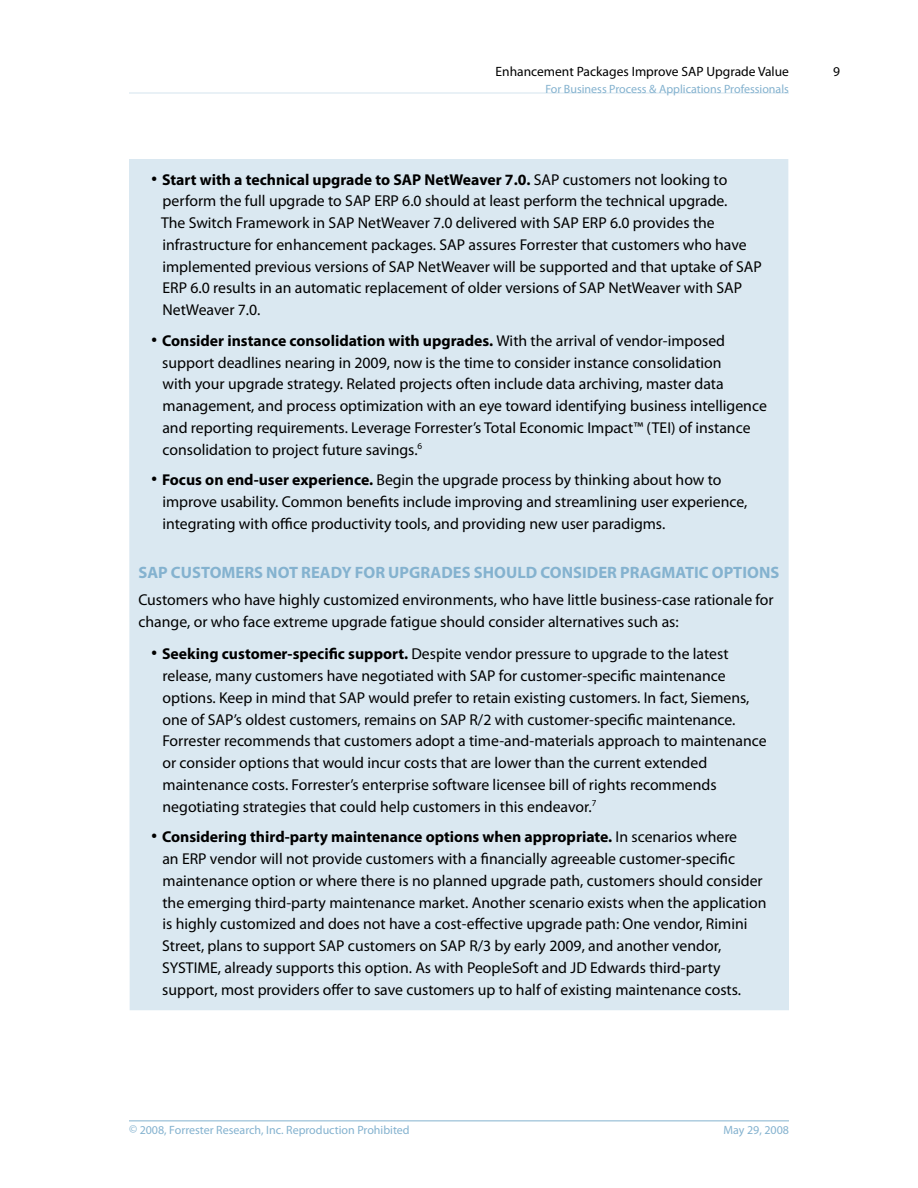
<style>
.page{position:relative;width:918px;height:1188px;background:#fff}
.page>*{position:absolute;margin:0;border:0;box-sizing:border-box;transform-origin:0 0}
.t1{font:700 16.5px "Myriad Pro";letter-spacing:.005em;color:#84b2cf}
.t2{font:15.75px/21.8px "Myriad Pro";color:#000}
.t3{font:13.5px "Myriad Pro";color:#000}
.t4{font:12px "Myriad Pro";color:#84b2cf}
.s1{font-weight:700;font-size:24px}
.s2{font-weight:700}
</style>
<div class="page">
<hr style="left:129px;top:1120px;width:660px;height:1px;background:#84b2cf">
<hr style="left:129px;top:93px;width:660px;height:1px;background:#d4e4ee">
<div style="left:129px;top:159px;width:660px;height:851px;background:#dae8f1"></div>
<p class="t3" style="left:496px;top:64px;width:295px">Enhancement Packages Improve SAP Upgrade Value</p>
<p class="t4" style="left:545px;top:82px;width:245px">For Business Process &amp; Applications Professionals</p>
<p class="t2" style="left:161px;top:169px;width:602px;text-indent:-10px"><span class="s1">·</span> <span class="s2">Start with a technical upgrade to SAP NetWeaver 7.0.</span> SAP customers not looking to perform the full upgrade to SAP ERP 6.0 should at least perform the technical upgrade.<br>The Switch Framework in SAP NetWeaver 7.0 delivered with SAP ERP 6.0 provides the infrastructure for enhancement packages. SAP assures Forrester that customers who have implemented previous versions of SAP NetWeaver will be supported and that uptake of SAP ERP 6.0 results in an automatic replacement of older versions of SAP NetWeaver with SAP NetWeaver 7.0.</p>
<p class="t2" style="left:162px;top:330px;width:606px;text-indent:-11px"><span class="s1">·</span> <span class="s2">Consider instance consolidation with upgrades.</span> With the arrival of vendor-imposed support deadlines nearing in 2009, now is the time to consider instance consolidation<br>with your upgrade strategy. Related projects often include data archiving, master data management, and process optimization with an eye toward identifying business intelligence and reporting requirements. Leverage Forrester’s Total Economic Impact™ (TEI) of instance consolidation to project future savings.<sup>6</sup></p>
<p class="t2" style="left:163px;top:469px;width:586px;text-indent:-11px"><span class="s1">·</span> <span class="s2">Focus on end-user experience.</span> Begin the upgrade process by thinking about how to improve usability. Common benefits include improving and streamlining user experience, integrating with office productivity tools, and providing new user paradigms.</p>
<p class="t1" style="left:138px;top:563px;width:642px">SAP CUSTOMERS NOT READY FOR UPGRADES SHOULD CONSIDER PRAGMATIC OPTIONS</p>
<p class="t2" style="left:138px;top:589px;width:637px">Customers who have highly customized environments, who have little business-case rationale for change, or who face extreme upgrade fatigue should consider alternatives such as:</p>
<p class="t2" style="left:162px;top:643px;width:606px;text-indent:-11px"><span class="s1">·</span> <span class="s2">Seeking customer-specific support.</span> Despite vendor pressure to upgrade to the latest release, many customers have negotiated with SAP for customer-specific maintenance options. Keep in mind that SAP would prefer to retain existing customers. In fact, Siemens, one of SAP’s oldest customers, remains on SAP R/2 with customer-specific maintenance.<br>Forrester recommends that customers adopt a time-and-materials approach to maintenance or consider options that would incur costs that are lower than the current extended maintenance costs. Forrester’s enterprise software licensee bill of rights recommends negotiating strategies that could help customers in this endeavor.<sup>7</sup></p>
<p class="t2" style="left:162px;top:826px;width:606px;text-indent:-11px"><span class="s1">·</span> <span class="s2">Considering third-party maintenance options when appropriate.</span> In scenarios where<br>an ERP vendor will not provide customers with a financially agreeable customer-specific maintenance option or where there is no planned upgrade path, customers should consider the emerging third-party maintenance market. Another scenario exists when the application is highly customized and does not have a cost-effective upgrade path: One vendor, Rimini Street, plans to support SAP customers on SAP R/3 by early 2009, and another vendor, SYSTIME, already supports this option. As with PeopleSoft and JD Edwards third-party support, most providers offer to save customers up to half of existing maintenance costs.</p>
<p class="t3" style="left:833px;top:64px;width:8px">9</p>
<p class="t4" style="left:129px;top:1123px;width:282px">© 2008, Forrester Research, Inc. Reproduction Prohibited</p>
<p class="t4" style="left:723px;top:1123px;width:67px">May 29, 2008</p>
</div>
